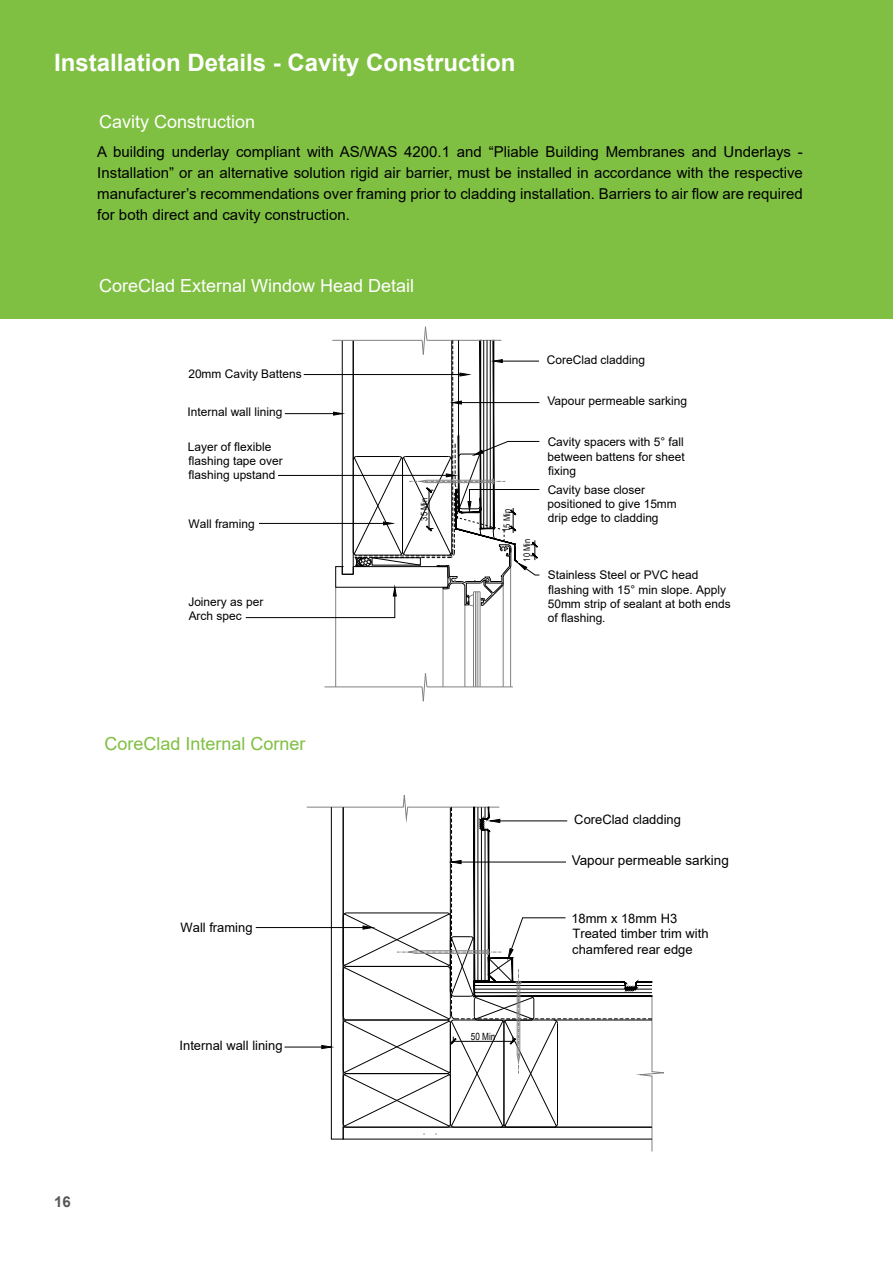
<style>
.page{position:relative;width:893px;height:1263px;background:#fff}
.page>*{position:absolute;margin:0;border:0;box-sizing:border-box;transform-origin:0 0}
.t1{font:700 24px "Arial";color:#fff}
.t2{font:18px "Arial";color:#fff}
.t3{font:18px "Arial";color:#7fbf42}
.t4{font:15px/21px "Arial";color:#000;text-align:justify}
.t5{font:700 15px "Arial";color:#57595b}
.t6{font:13.5px "Arial";color:#000}
.t7{font:12.9px/15.6px "Arial";color:#000}
.t8{font:12px/14.4px "Arial";color:#000}
.t9{font:10.05px "Arial Narrow";color:#000}
.t10{font:9.15px "Arial Narrow";color:#000}
</style>
<div class="page">
<div style="left:0;top:0;width:893px;height:319px;background:#7fbf42"></div>
<hr style="left:335px;top:587px;width:1px;height:100px;background:#818181">
<hr style="left:510px;top:566px;width:1px;height:121px;background:#818181">
<hr style="left:503px;top:585px;width:1px;height:102px;background:#818181">
<hr style="left:465px;top:605px;width:1px;height:82px;background:#818181">
<hr style="left:480px;top:592px;width:1px;height:95px;background:#818181">
<hr style="left:473px;top:592px;width:1px;height:95px;background:#818181">
<hr style="left:478px;top:592px;width:1px;height:95px;background:#818181">
<hr style="left:475px;top:592px;width:1px;height:95px;background:#818181">
<hr style="left:443px;top:588px;width:1px;height:99px;background:#818181">
<hr style="left:324px;top:687px;width:98px;height:1px;background:#818181">
<svg style="left:421px;top:673px;width:7px;height:29px"></svg>
<hr style="left:427px;top:687px;width:86px;height:1px;background:#818181">
<svg style="left:245px;top:326px;width:295px;height:292px"></svg>
<hr style="left:284px;top:1047px;width:38px;height:1px;background:#000">
<hr style="left:256px;top:927px;width:107px;height:1px;background:#000">
<svg style="left:306px;top:795px;width:358px;height:357px"></svg>
<div style="left:566px;top:849px;width:173px;height:43px;background:#fff"></div>
<h1 class="t1" style="left:54px;top:46px;width:463px">Installation Details - Cavity Construction</h1>
<h2 class="t2" style="left:99px;top:109px;width:158px">Cavity Construction</h2>
<p class="t4" style="left:97px;top:141px;width:707px">A building underlay compliant with AS/WAS 4200.1 and “Pliable Building Membranes and Underlays - Installation” or an alternative solution rigid air barrier, must be installed in accordance with the respective manufacturer’s recommendations over framing prior to cladding installation. Barriers to air flow are required for both direct and cavity construction.</p>
<h2 class="t2" style="left:99px;top:273px;width:317px">CoreClad External Window Head Detail</h2>
<p class="t8" style="left:188px;top:367px;width:115px">20mm Cavity Battens</p>
<p class="t8" style="left:188px;top:404px;width:96px">Internal wall lining</p>
<p class="t8" style="left:188px;top:439px;width:96px">Layer of flexible flashing tape over flashing upstand</p>
<p class="t8" style="left:189px;top:516px;width:68px">Wall framing</p>
<p class="t8" style="left:188px;top:595px;width:76px">Joinery as per<br>Arch spec</p>
<p class="t10" style="left:418px;top:520px;width:24px;rotate:-90deg">35 Min</p>
<p class="t10" style="left:500px;top:532px;width:24px;rotate:-90deg">15 Min</p>
<p class="t10" style="left:520px;top:562px;width:24px;rotate:-90deg">10 Min</p>
<p class="t8" style="left:547px;top:352px;width:100px">CoreClad cladding</p>
<p class="t8" style="left:547px;top:396px;width:118px">Breather type building</p>
<p class="t8" style="left:547px;top:393px;width:141px">Vapour permeable sarking</p>
<p class="t8" style="left:547px;top:435px;width:139px;text-align:justify">Cavity spacers with 5° fall between battens for sheet fixing</p>
<p class="t8" style="left:547px;top:482px;width:131px">Cavity base closer positioned to give 15mm drip edge to cladding</p>
<p class="t8" style="left:548px;top:568px;width:185px">Stainless Steel or PVC head flashing with 15° min slope. Apply<br>50mm strip of sealant at both ends of flashing.</p>
<h2 class="t3" style="left:105px;top:731px;width:203px">CoreClad Internal Corner</h2>
<p class="t7" style="left:181px;top:920px;width:74px">Wall framing</p>
<p class="t7" style="left:180px;top:1038px;width:105px">Internal wall lining</p>
<p class="t9" style="left:471px;top:1029px;width:26px">50 Min</p>
<p class="t7" style="left:574px;top:812px;width:108px">CoreClad cladding</p>
<p class="t6" style="left:572px;top:851px;width:159px">Vapour permeable sarking</p>
<p class="t7" style="left:574px;top:854px;width:128px">Breather type building</p>
<p class="t7" style="left:571px;top:910px;width:139px">18mm x 18mm H3<br>Treated timber trim with chamfered rear edge</p>
<p class="t5" style="left:54px;top:1191px;width:18px">16</p>
</div>
